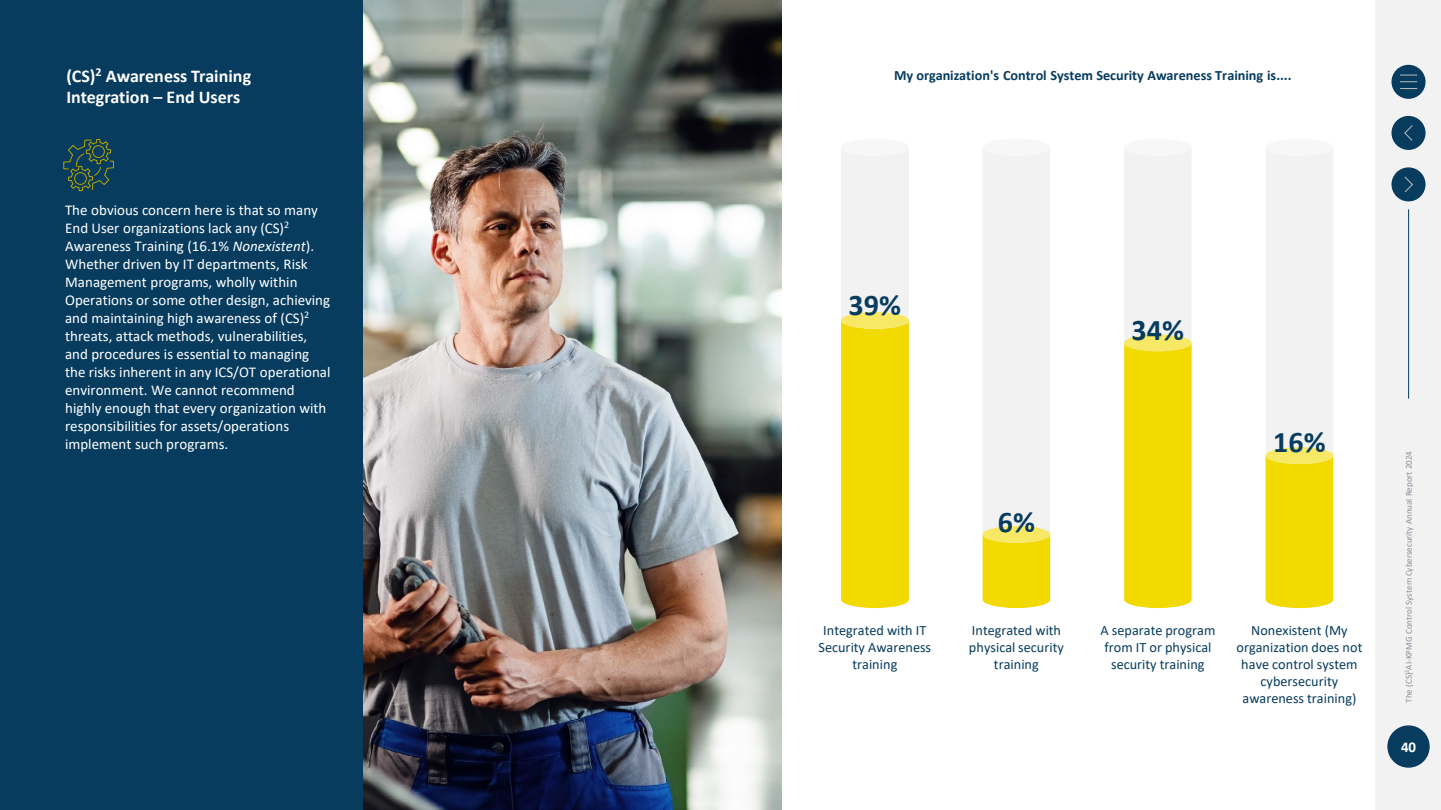
<style>
.page{position:relative;width:1441px;height:810px;background:#fff}
.page>*{position:absolute;margin:0;border:0;box-sizing:border-box;transform-origin:0 0}
.t1{font:700 30px "Calibri";color:#073c5e}
.t2{font:700 18px/21.6px "Calibri";letter-spacing:-.005em;color:#fff}
.t3{font:15px/18px "Calibri";color:#fff}
.t4{font:700 15px "Calibri";color:#fff}
.t5{font:14.25px/17.1px "Calibri";color:#073c5e;text-align:center}
.t6{font:700 14.25px "Calibri";letter-spacing:-.005em;color:#073c5e}
.t7{font:9px "Calibri";letter-spacing:-.005em;color:#89919c}
.s1{font-style:italic}
</style>
<div class="page">
<div style="left:1375px;top:0;width:65px;height:810px;background:#f2f2f2"></div>
<div style="left:1387px;top:725px;width:42px;height:43px;background:#073c5e;border-radius:50%"></div>
<div style="left:1391px;top:65px;width:34px;height:34px;background:#073c5e;border-radius:50%"></div>
<svg style="left:1400px;top:75px;width:16px;height:7px"></svg>
<svg style="left:1400px;top:88px;width:16px;height:1px"></svg>
<div style="left:1391px;top:116px;width:34px;height:34px;background:#073c5e;border-radius:50%"></div>
<svg style="left:1404px;top:125px;width:9px;height:16px"></svg>
<div style="left:1391px;top:167px;width:34px;height:34px;background:#073c5e;border-radius:50%"></div>
<svg style="left:1404px;top:176px;width:9px;height:16px"></svg>
<hr style="left:1407px;top:209px;width:1px;height:190px;background:#073c5e">
<div style="left:0;top:0;width:363px;height:810px;background:#073c5e"></div>
<svg style="left:63px;top:139px;width:51px;height:52px"></svg>
<div style="left:74px;top:172px;width:13px;height:13px;border:1px solid #b5a300;border-radius:50%"></div>
<div style="left:841px;top:139px;width:67px;height:17px;background:#f7f7f7;border-radius:50%"></div>
<svg style="left:841px;top:149px;width:67px;height:459px"></svg>
<div style="left:841px;top:312px;width:67px;height:17px;background:#f7e966;border-radius:50%"></div>
<div style="left:982px;top:139px;width:68px;height:17px;background:#f7f7f7;border-radius:50%"></div>
<svg style="left:982px;top:149px;width:68px;height:459px"></svg>
<div style="left:982px;top:526px;width:68px;height:17px;background:#f7e966;border-radius:50%"></div>
<div style="left:1124px;top:139px;width:67px;height:17px;background:#f7f7f7;border-radius:50%"></div>
<svg style="left:1124px;top:149px;width:67px;height:459px"></svg>
<div style="left:1124px;top:334px;width:67px;height:17px;background:#f7e966;border-radius:50%"></div>
<div style="left:1265px;top:139px;width:68px;height:17px;background:#f7f7f7;border-radius:50%"></div>
<svg style="left:1265px;top:149px;width:68px;height:459px"></svg>
<div style="left:1265px;top:447px;width:68px;height:17px;background:#f7e966;border-radius:50%"></div>
<img style="left:363px;top:0;width:418px;height:810px">
<p class="t2" style="left:66px;top:65px;width:186px">(CS)<sup>2</sup> Awareness Training<br>Integration – End Users</p>
<p class="t3" style="left:65px;top:200px;width:267px">The obvious concern here is that so many End User organizations lack any (CS)<sup>2<br></sup>Awareness Training (16.1% <span class="s1">Nonexistent</span>).<br>Whether driven by IT departments, Risk Management programs, wholly within Operations or some other design, achieving and maintaining high awareness of (CS)<sup>2 </sup>threats, attack methods, vulnerabilities, and procedures is essential to managing the risks inherent in any ICS/OT operational environment. We cannot recommend highly enough that every organization with responsibilities for assets/operations implement such programs.</p>
<p class="t6" style="left:894px;top:65px;width:399px">My organization's Control System Security Awareness Training is....</p>
<h1 class="t1" style="left:848px;top:284px;width:54px">39%</h1>
<h1 class="t1" style="left:997px;top:501px;width:39px">6%</h1>
<h1 class="t1" style="left:1131px;top:309px;width:54px">34%</h1>
<h1 class="t1" style="left:1272px;top:421px;width:54px">16%</h1>
<p class="t5" style="left:818px;top:621px;width:114px">Integrated with IT<br>Security Awareness training</p>
<p class="t5" style="left:968px;top:621px;width:96px">Integrated with physical security training</p>
<p class="t5" style="left:1100px;top:621px;width:117px">A separate program from IT or physical security training</p>
<p class="t5" style="left:1236px;top:621px;width:127px">Nonexistent (My organization does not have control system cybersecurity awareness training)</p>
<p class="t7" style="left:1402px;top:703px;width:253px;rotate:-90deg">The (CS)<sup>2</sup>AI-KPMG Control System Cybersecurity Annual Report 2024</p>
<p class="t4" style="left:1400px;top:736px;width:17px">40</p>
</div>
